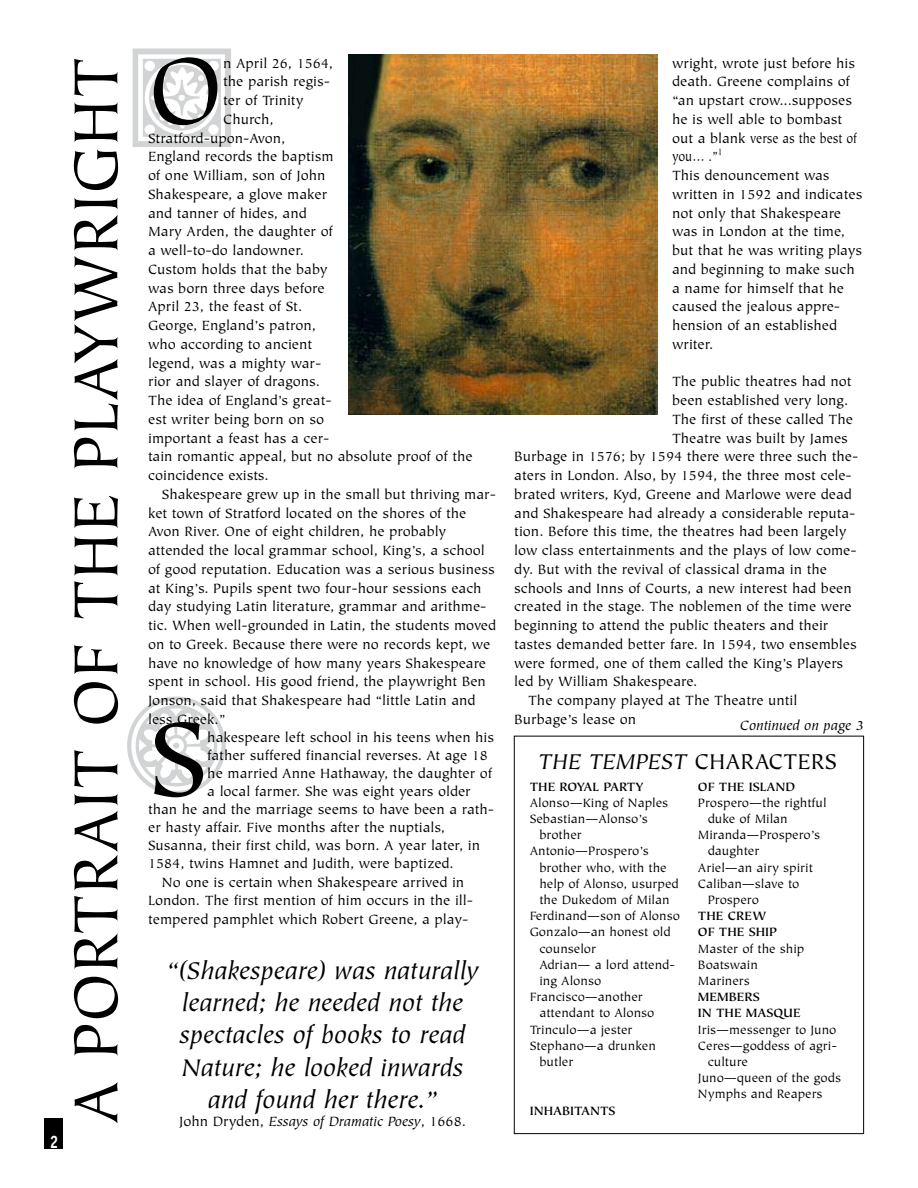
<style>
.page{position:relative;width:918px;height:1188px;background:#fff}
.page>*{position:absolute;margin:0;border:0;box-sizing:border-box;transform-origin:0 0}
.t1{font:118.35px "Tiepolo Std";color:#000}
.t2{font:106.65px "Tiepolo Std";color:#000}
.t3{font:69.6px "Tiepolo Std";color:#000}
.t4{font:italic 27px/32.4px "Tiepolo Std";color:#000;text-align:center}
.t5{font:italic 24px "Tiepolo Std";color:#000}
.t6{font:700 18px "Officina Sans Std";color:#fff;scale:.85 1}
.t7{font:15px/18.8px "Tiepolo Std";color:#000}
.t8{font:italic 15px "Tiepolo Std";color:#000}
.t9{font:13.5px/16.2px "Tiepolo Std";color:#000}
.t10{font:700 13.5px/16.2px "Tiepolo Std";color:#000}
.t11{font:700 13.5px "Tiepolo Std";letter-spacing:-.02em;color:#000}
.s1{font-style:normal}
</style>
<div class="page">
<div style="left:45px;top:1118px;width:18px;height:31px;background:#000"></div>
<img style="left:349px;top:54px;width:308px;height:360px">
<div style="left:514px;top:736px;width:350px;height:398px;border:1px solid #000"></div>
<p class="t6" style="left:50px;top:1130px;width:12px">2</p>
<h3 class="t3" style="left:58px;top:1124px;width:1069px;rotate:-90deg">A PORTRAIT OF THE PLAYWRIGHT</h3>
<h2 class="t2" style="left:148px;top:33px;width:77px">O</h2>
<p class="t7" style="left:223px;top:54px;width:111px">n April 26, 1564,</p>
<p class="t7" style="left:223px;top:73px;width:108px">the parish regis-</p>
<p class="t7" style="left:223px;top:92px;width:82px">ter of Trinity</p>
<p class="t7" style="left:223px;top:110px;width:52px">Church,</p>
<p class="t7" style="left:148px;top:129px;width:139px">Stratford-upon-Avon,</p>
<p class="t7" style="left:148px;top:148px;width:187px">England records the baptism</p>
<p class="t7" style="left:148px;top:167px;width:179px">of one William, son of John</p>
<p class="t7" style="left:148px;top:185px;width:181px">Shakespeare, a glove maker</p>
<p class="t7" style="left:148px;top:204px;width:160px">and tanner of hides, and</p>
<p class="t7" style="left:148px;top:223px;width:186px">Mary Arden, the daughter of</p>
<p class="t7" style="left:148px;top:242px;width:157px">a well-to-do landowner.</p>
<p class="t7" style="left:148px;top:260px;width:181px">Custom holds that the baby</p>
<p class="t7" style="left:148px;top:279px;width:178px">was born three days before</p>
<p class="t7" style="left:148px;top:298px;width:156px">April 23, the feast of St.</p>
<p class="t7" style="left:148px;top:317px;width:169px">George, England’s patron,</p>
<p class="t7" style="left:148px;top:335px;width:166px">who according to ancient</p>
<p class="t7" style="left:148px;top:354px;width:175px">legend, was a mighty war-</p>
<p class="t7" style="left:148px;top:373px;width:173px">rior and slayer of dragons.</p>
<p class="t7" style="left:148px;top:392px;width:185px">The idea of England’s great-</p>
<p class="t7" style="left:148px;top:410px;width:177px">est writer being born on so</p>
<p class="t7" style="left:148px;top:429px;width:183px">important a feast has a cer-</p>
<p class="t7" style="left:148px;top:448px;width:326px">tain romantic appeal, but no absolute proof of the</p>
<p class="t7" style="left:148px;top:467px;width:122px">coincidence exists.</p>
<p class="t7" style="left:162px;top:485px;width:336px">Shakespeare grew up in the small but thriving mar-</p>
<p class="t7" style="left:148px;top:504px;width:320px">ket town of Stratford located on the shores of the</p>
<p class="t7" style="left:148px;top:523px;width:300px">Avon River. One of eight children, he probably</p>
<p class="t7" style="left:148px;top:542px;width:338px">attended the local grammar school, King’s, a school</p>
<p class="t7" style="left:148px;top:560px;width:348px">of good reputation. Education was a serious business</p>
<p class="t7" style="left:148px;top:579px;width:335px">at King’s. Pupils spent two four-hour sessions each</p>
<p class="t7" style="left:148px;top:598px;width:340px">day studying Latin literature, grammar and arithme-</p>
<p class="t7" style="left:148px;top:617px;width:350px">tic. When well-grounded in Latin, the students moved</p>
<p class="t7" style="left:148px;top:635px;width:344px">on to Greek. Because there were no records kept, we</p>
<p class="t7" style="left:148px;top:654px;width:340px">have no knowledge of how many years Shakespeare</p>
<p class="t7" style="left:148px;top:673px;width:339px">spent in school. His good friend, the playwright Ben</p>
<p class="t7" style="left:148px;top:692px;width:329px">Jonson, said that Shakespeare had “little Latin and</p>
<p class="t7" style="left:148px;top:710px;width:79px">less Greek.”</p>
<h1 class="t1" style="left:148px;top:695px;width:61px">S</h1>
<p class="t7" style="left:207px;top:728px;width:288px">hakespeare left school in his teens when his</p>
<p class="t7" style="left:207px;top:746px;width:282px">father suffered financial reverses. At age 18</p>
<p class="t7" style="left:207px;top:764px;width:286px">he married Anne Hathaway, the daughter of</p>
<p class="t7" style="left:207px;top:782px;width:265px">a local farmer. She was eight years older</p>
<p class="t7" style="left:148px;top:800px;width:348px">than he and the marriage seems to have been a rath-</p>
<p class="t7" style="left:148px;top:818px;width:298px">er hasty affair. Five months after the nuptials,</p>
<p class="t7" style="left:148px;top:836px;width:333px">Susanna, their first child, was born. A year later, in</p>
<p class="t7" style="left:148px;top:854px;width:307px">1584, twins Hamnet and Judith, were baptized.</p>
<p class="t7" style="left:162px;top:873px;width:304px">No one is certain when Shakespeare arrived in</p>
<p class="t7" style="left:148px;top:892px;width:326px">London. The first mention of him occurs in the ill-</p>
<p class="t7" style="left:148px;top:911px;width:322px">tempered pamphlet which Robert Greene, a play-</p>
<h3 class="t4" style="left:166px;top:955px;width:314px">“(Shakespeare) was naturally learned; he needed not the spectacles of books to read<br>Nature; he looked inwards and found her there.”</h3>
<p class="t8" style="left:179px;top:1113px;width:288px"><span class="s1">John Dryden,</span> Essays of Dramatic Poesy<span class="s1">, 1668.</span></p>
<p class="t7" style="left:672px;top:54px;width:192px">wright, wrote just before his death. Greene complains of “an upstart crow...supposes he is well able to bombast out a blank verse as the best of you… .”<sup>1<br></sup>This denouncement was written in 1592 and indicates not only that Shakespeare was in London at the time, but that he was writing plays and beginning to make such a name for himself that he caused the jealous appre&shy;hension of an established writer.</p>
<p class="t7" style="left:672px;top:373px;width:181px">The public theatres had not</p>
<p class="t7" style="left:672px;top:392px;width:178px">been established very long.</p>
<p class="t7" style="left:672px;top:410px;width:182px">The first of these called The</p>
<p class="t7" style="left:672px;top:429px;width:177px">Theatre was built by James</p>
<p class="t7" style="left:514px;top:448px;width:346px">Burbage in 1576; by 1594 there were three such the-</p>
<p class="t7" style="left:514px;top:467px;width:339px">aters in London. Also, by 1594, the three most cele-</p>
<p class="t7" style="left:514px;top:485px;width:339px">brated writers, Kyd, Greene and Marlowe were dead</p>
<p class="t7" style="left:514px;top:504px;width:343px">and Shakespeare had already a considerable reputa-</p>
<p class="t7" style="left:514px;top:523px;width:334px">tion. Before this time, the theatres had been largely</p>
<p class="t7" style="left:514px;top:542px;width:344px">low class entertainments and the plays of low come-</p>
<p class="t7" style="left:514px;top:560px;width:314px">dy. But with the revival of classical drama in the</p>
<p class="t7" style="left:514px;top:579px;width:339px">schools and Inns of Courts, a new interest had been</p>
<p class="t7" style="left:514px;top:598px;width:339px">created in the stage. The noblemen of the time were</p>
<p class="t7" style="left:514px;top:617px;width:316px">beginning to attend the public theaters and their</p>
<p class="t7" style="left:514px;top:635px;width:344px">tastes demanded better fare. In 1594, two ensembles</p>
<p class="t7" style="left:514px;top:654px;width:330px">were formed, one of them called the King’s Players</p>
<p class="t7" style="left:514px;top:673px;width:184px">led by William Shakespeare.</p>
<p class="t7" style="left:528px;top:692px;width:271px">The company played at The Theatre until</p>
<p class="t7" style="left:514px;top:710px;width:123px">Burbage’s lease on</p>
<p class="t8" style="left:740px;top:717px;width:125px">Continued on page 3</p>
<h3 class="t5" style="left:538px;top:748px;width:300px">The TEMPEST <span class="s1">CHARACTERS</span></h3>
<p class="t11" style="left:530px;top:779px;width:116px">THE ROYAL PARTY</p>
<p class="t9" style="left:530px;top:795px;width:140px">Alonso—King of Naples</p>
<p class="t9" style="left:530px;top:811px;width:120px">Sebastian—Alonso’s</p>
<p class="t9" style="left:539px;top:827px;width:44px">brother</p>
<p class="t9" style="left:530px;top:844px;width:121px">Antonio—Prospero’s</p>
<p class="t9" style="left:539px;top:860px;width:129px">brother who, with the</p>
<p class="t9" style="left:539px;top:876px;width:141px">help of Alonso, usurped</p>
<p class="t9" style="left:539px;top:892px;width:132px">the Dukedom of Milan</p>
<p class="t9" style="left:530px;top:908px;width:152px">Ferdinand—son of Alonso</p>
<p class="t9" style="left:530px;top:925px;width:143px">Gonzalo—an honest old</p>
<p class="t9" style="left:539px;top:941px;width:58px">counselor</p>
<p class="t9" style="left:539px;top:957px;width:137px">Adrian— a lord attend-</p>
<p class="t9" style="left:539px;top:973px;width:63px">ing Alonso</p>
<p class="t9" style="left:530px;top:989px;width:115px">Francisco—another</p>
<p class="t9" style="left:539px;top:1006px;width:117px">attendant to Alonso</p>
<p class="t9" style="left:530px;top:1022px;width:104px">Trinculo—a jester</p>
<p class="t9" style="left:530px;top:1038px;width:128px">Stephano—a drunken</p>
<p class="t9" style="left:539px;top:1054px;width:35px">butler</p>
<p class="t10" style="left:530px;top:1103px;width:87px">INHABITANTS</p>
<p class="t10" style="left:698px;top:779px;width:99px">OF THE ISLAND</p>
<p class="t9" style="left:698px;top:795px;width:130px">Prospero—the rightful</p>
<p class="t9" style="left:708px;top:811px;width:82px">duke of Milan</p>
<p class="t9" style="left:698px;top:827px;width:124px">Miranda—Prospero’s</p>
<p class="t9" style="left:708px;top:844px;width:53px">daughter</p>
<p class="t9" style="left:698px;top:860px;width:117px">Ariel—an airy spirit</p>
<p class="t9" style="left:698px;top:876px;width:103px">Caliban—slave to</p>
<p class="t9" style="left:708px;top:892px;width:53px">Prospero</p>
<p class="t10" style="left:698px;top:908px;width:74px">THE CREW<br>OF THE SHIP</p>
<p class="t9" style="left:698px;top:941px;width:108px">Master of the ship<br>Boatswain<br>Mariners</p>
<p class="t10" style="left:698px;top:989px;width:105px">MEMBERS<br>IN THE MASQUE</p>
<p class="t9" style="left:698px;top:1022px;width:140px">Iris—messenger to Juno</p>
<p class="t9" style="left:698px;top:1038px;width:141px">Ceres—goddess of agri-</p>
<p class="t9" style="left:708px;top:1054px;width:42px">culture</p>
<p class="t9" style="left:698px;top:1070px;width:145px">Juno—queen of the gods</p>
<p class="t9" style="left:698px;top:1087px;width:126px">Nymphs and Reapers</p>
</div>
